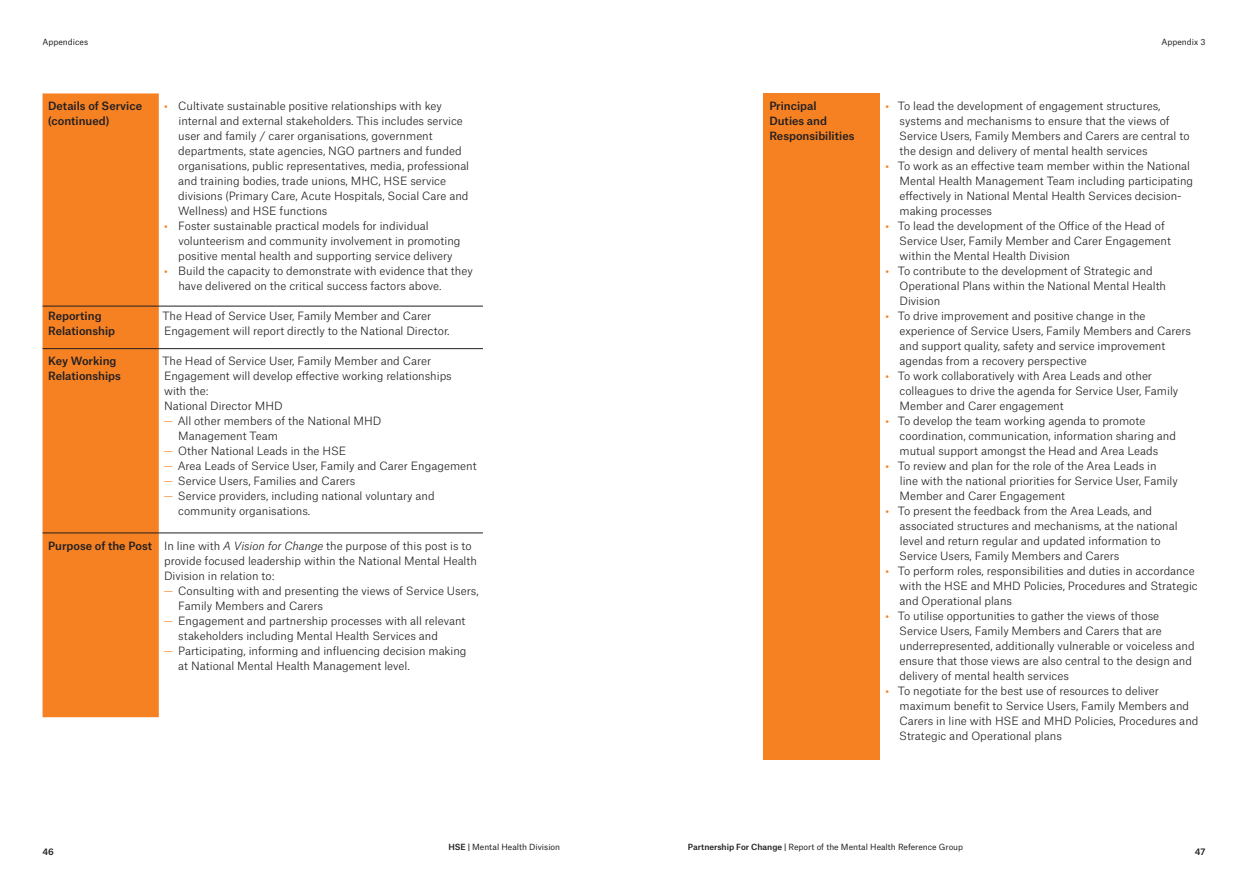
<style>
.page{position:relative;width:1248px;height:886px;background:#fff}
.page>*{position:absolute;margin:0;border:0;box-sizing:border-box;transform-origin:0 0}
.BODY_8_75pt{font:300 11px/15px "Atlas Grotesk";color:#231f20}
.BODY_8_75pt-2{font:500 11px/15px "Atlas Grotesk";color:#231f20}
.t1{font:500 8.75px "Atlas Grotesk";color:#231f20}
.t2{font:8.12px "Atlas Grotesk";color:#231f20}
.s1{font-weight:500;color:#f58123}
.s2{color:#f58123}
.s3{font-style:italic}
.s4{font-weight:500}
</style>
<div class="page">
<div style="left:43px;top:93px;width:116px;height:624px;background:#f58123"></div>
<hr style="left:159px;top:306px;width:324px;height:1px;background:#231f20">
<hr style="left:159px;top:348px;width:324px;height:1px;background:#231f20">
<hr style="left:159px;top:532px;width:324px;height:1px;background:#231f20">
<hr style="left:43px;top:306px;width:116px;height:1px;background:#231f20">
<hr style="left:43px;top:348px;width:116px;height:1px;background:#231f20">
<hr style="left:43px;top:532px;width:116px;height:1px;background:#231f20">
<div style="left:763px;top:93px;width:117px;height:667px;background:#f58123"></div>
<p class="t2" style="left:43px;top:35px;width:47px">Appendices</p>
<p class="BODY_8_75pt-2" style="left:48px;top:97px;width:96px">Details of Service (continued)</p>
<p class="BODY_8_75pt" style="left:178px;top:97px;width:292px;text-indent:-14px"><span class="s1">•</span> Cultivate sustainable positive relationships with key internal and external stakeholders. This includes service user and family / carer organisations, government departments, state agencies, NGO partners and funded organisations, public representatives, media, professional and training bodies, trade unions, MHC, HSE service divisions (Primary Care, Acute Hospitals, Social Care and Wellness) and HSE functions</p>
<p class="BODY_8_75pt" style="left:178px;top:217px;width:284px;text-indent:-14px"><span class="s1">•</span> Foster sustainable practical models for individual volunteerism and community involvement in promoting positive mental health and supporting service delivery</p>
<p class="BODY_8_75pt" style="left:178px;top:262px;width:296px;text-indent:-14px"><span class="s1">•</span> Build the capacity to demonstrate with evidence that they have delivered on the critical success factors above.</p>
<p class="BODY_8_75pt-2" style="left:48px;top:307px;width:68px">Reporting<br>Relationship</p>
<p class="BODY_8_75pt" style="left:162px;top:307px;width:288px">The Head of Service User, Family Member and Carer<br>Engagement will report directly to the National Director.</p>
<p class="BODY_8_75pt-2" style="left:48px;top:352px;width:74px">Key Working<br>Relationships</p>
<p class="BODY_8_75pt" style="left:162px;top:352px;width:291px">The Head of Service User, Family Member and Carer<br>Engagement will develop effective working relationships with the:</p>
<p class="BODY_8_75pt" style="left:164px;top:397px;width:120px">National Director MHD</p>
<p class="BODY_8_75pt" style="left:178px;top:412px;width:205px;text-indent:-15px"><span class="s2">—</span> All other members of the National MHD<br>Management Team</p>
<p class="BODY_8_75pt" style="left:163px;top:442px;width:184px"><span class="s2">—</span> Other National Leads in the HSE</p>
<p class="BODY_8_75pt" style="left:163px;top:457px;width:315px"><span class="s2">—</span> Area Leads of Service User, Family and Carer Engagement</p>
<p class="BODY_8_75pt" style="left:163px;top:472px;width:193px"><span class="s2">—</span> Service Users, Families and Carers</p>
<p class="BODY_8_75pt" style="left:178px;top:487px;width:258px;text-indent:-15px"><span class="s2">—</span> Service providers, including national voluntary and community organisations.</p>
<p class="BODY_8_75pt-2" style="left:48px;top:537px;width:105px">Purpose of the Post</p>
<p class="BODY_8_75pt" style="left:164px;top:537px;width:314px">In line with <span class="s3">A Vision for Change</span> the purpose of this post is to provide focused leadership within the National Mental Health<br>Division in relation to:</p>
<p class="BODY_8_75pt" style="left:178px;top:582px;width:302px;text-indent:-15px"><span class="s2">—</span> Consulting with and presenting the views of Service Users,<br>Family Members and Carers</p>
<p class="BODY_8_75pt" style="left:178px;top:612px;width:289px;text-indent:-15px"><span class="s2">—</span> Engagement and partnership processes with all relevant stakeholders including Mental Health Services and</p>
<p class="BODY_8_75pt" style="left:178px;top:642px;width:290px;text-indent:-15px"><span class="s2">—</span> Participating, informing and influencing decision making at National Mental Health Management level.</p>
<p class="t2" style="left:1161px;top:35px;width:46px">Appendix 3</p>
<p class="BODY_8_75pt-2" style="left:769px;top:97px;width:87px">Principal<br>Duties and<br>Responsibilities</p>
<p class="BODY_8_75pt" style="left:899px;top:97px;width:292px;text-indent:-14px"><span class="s1">•</span> To lead the development of engagement structures, systems and mechanisms to ensure that the views of Service Users, Family Members and Carers are central to the design and delivery of mental health services</p>
<p class="BODY_8_75pt" style="left:899px;top:157px;width:295px;text-indent:-14px"><span class="s1">•</span> To work as an effective team member within the National Mental Health Management Team including participating effectively in National Mental Health Services decision&shy;making processes</p>
<p class="BODY_8_75pt" style="left:899px;top:217px;width:273px;text-indent:-14px"><span class="s1">•</span> To lead the development of the Office of the Head of<br>Service User, Family Member and Carer Engagement within the Mental Health Division</p>
<p class="BODY_8_75pt" style="left:899px;top:262px;width:268px;text-indent:-14px"><span class="s1">•</span> To contribute to the development of Strategic and<br>Operational Plans within the National Mental Health<br>Division</p>
<p class="BODY_8_75pt" style="left:899px;top:307px;width:293px;text-indent:-14px"><span class="s1">•</span> To drive improvement and positive change in the experience of Service Users, Family Members and Carers and support quality, safety and service improvement agendas from a recovery perspective</p>
<p class="BODY_8_75pt" style="left:899px;top:367px;width:280px;text-indent:-14px"><span class="s1">•</span> To work collaboratively with Area Leads and other colleagues to drive the agenda for Service User, Family<br>Member and Carer engagement</p>
<p class="BODY_8_75pt" style="left:899px;top:412px;width:278px;text-indent:-14px"><span class="s1">•</span> To develop the team working agenda to promote coordination, communication, information sharing and mutual support amongst the Head and Area Leads</p>
<p class="BODY_8_75pt" style="left:899px;top:457px;width:280px;text-indent:-14px"><span class="s1">•</span> To review and plan for the role of the Area Leads in<br>line with the national priorities for Service User, Family<br>Member and Carer Engagement</p>
<p class="BODY_8_75pt" style="left:899px;top:502px;width:280px;text-indent:-14px"><span class="s1">•</span> To present the feedback from the Area Leads, and associated structures and mechanisms, at the national level and return regular and updated information to Service Users, Family Members and Carers</p>
<p class="BODY_8_75pt" style="left:899px;top:562px;width:300px;text-indent:-14px"><span class="s1">•</span> To perform roles, responsibilities and duties in accordance with the HSE and MHD Policies, Procedures and Strategic and Operational plans</p>
<p class="BODY_8_75pt" style="left:899px;top:607px;width:297px;text-indent:-14px"><span class="s1">•</span> To utilise opportunities to gather the views of those Service Users, Family Members and Carers that are underrepresented, additionally vulnerable or voiceless and ensure that those views are also central to the design and delivery of mental health services</p>
<p class="BODY_8_75pt" style="left:899px;top:682px;width:301px;text-indent:-14px"><span class="s1">•</span> To negotiate for the best use of resources to deliver maximum benefit to Service Users, Family Members and Carers in line with HSE and MHD Policies, Procedures and Strategic and Operational plans</p>
<p class="t2" style="left:448px;top:840px;width:113px"><span class="s4">HSE |</span> Mental Health Division</p>
<p class="t2" style="left:687px;top:840px;width:277px"><span class="s4">Partnership For Change |</span> Report of the Mental Health Reference Group</p>
<p class="t1" style="left:43px;top:845px;width:13px">46</p>
<p class="t1" style="left:1194px;top:845px;width:12px">47</p>
</div>
